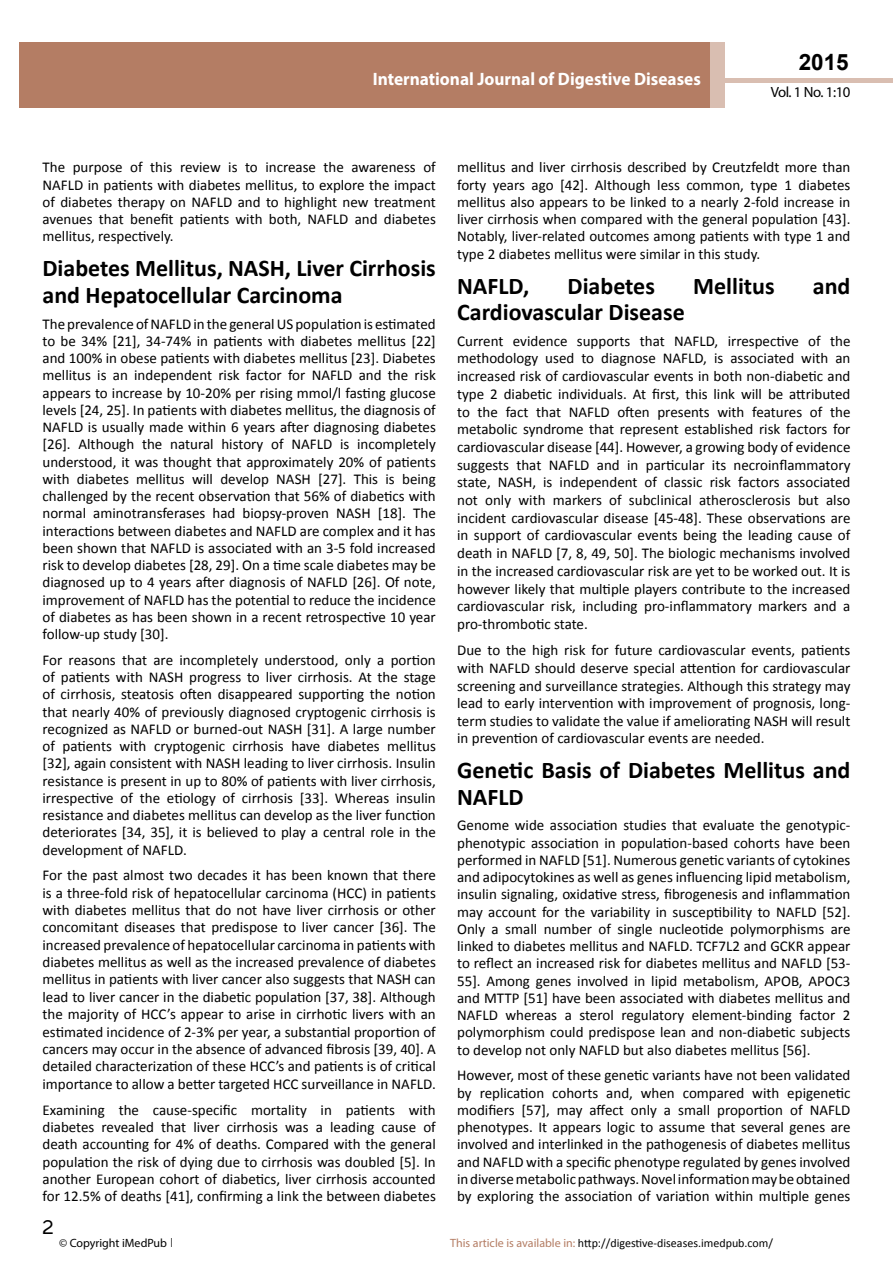
<style>
.page{position:relative;width:893px;height:1263px;background:#fff}
.page>*{position:absolute;margin:0;border:0;box-sizing:border-box;transform-origin:0 0}
.t1{font:25.5px "Tunga";color:#000}
.t2{font:700 24px/26.4px "Calibri";color:#000}
.t3{font:700 22.5px "Arial";color:#000}
.t4{font:700 18px "Myriad Pro";color:#fff;scale:.96 1}
.t5{font:15px/17.2px "Calibri";color:#000;text-align:justify}
.t6{font:14.85px "Myriad Pro";letter-spacing:-.03em;color:#000}
.t7{font:12px "Calibri";color:#000}
.t8{font:12px "Myriad Pro";color:#000}
.s1{font-family:"Tunga"}
.s2{font-family:"Myriad Pro";color:#b47d64}
</style>
<div class="page">
<hr style="left:725px;top:78px;width:168px;height:4px;background:#d9beb1">
<div style="left:19px;top:42px;width:690px;height:66px;background:#b47d64"></div>
<div style="left:709px;top:42px;width:16px;height:66px;background:#d9beb1"></div>
<p class="t4" style="left:373px;top:67px;width:343px">International Journal of Digestive Diseases</p>
<p class="t4" style="left:585px;top:74px;width:128px">ISSN 1698-9465</p>
<h3 class="t3" style="left:799px;top:47px;width:52px">2015</h3>
<p class="t6" style="left:771px;top:83px;width:81px">Vol. 1 No. 1:10</p>
<p class="t5" style="left:43px;top:159px;width:395px">The purpose of this review is to increase the awareness of NAFLD in patients with diabetes mellitus, to explore the impact of diabetes therapy on NAFLD and to highlight new treatment avenues that benefit patients with both, NAFLD and diabetes mellitus, respectively.</p>
<h2 class="t2" style="left:43px;top:255px;width:395px">Diabetes Mellitus, NASH, Liver Cirrhosis and Hepatocellular Carcinoma</h2>
<p class="t5" style="left:43px;top:315px;width:395px">The prevalence of NAFLD in the general US population is estimated to be 34% [21], 34-74% in patients with diabetes mellitus [22] and 100% in obese patients with diabetes mellitus [23]. Diabetes mellitus is an independent risk factor for NAFLD and the risk appears to increase by 10-20% per rising mmol/l fasting glucose levels [24, 25]. In patients with diabetes mellitus, the diagnosis of NAFLD is usually made within 6 years after diagnosing diabetes [26]. Although the natural history of NAFLD is incompletely understood, it was thought that approximately 20% of patients with diabetes mellitus will develop NASH [27]. This is being challenged by the recent observation that 56% of diabetics with normal aminotransferases had biopsy-proven NASH [18]. The interactions between diabetes and NAFLD are complex and it has been shown that NAFLD is associated with an 3-5 fold increased risk to develop diabetes [28, 29]. On a time scale diabetes may be diagnosed up to 4 years after diagnosis of NAFLD [26]. Of note, improvement of NAFLD has the potential to reduce the incidence of diabetes as has been shown in a recent retrospective 10 year follow-up study [30].</p>
<p class="t5" style="left:43px;top:651px;width:395px">For reasons that are incompletely understood, only a portion of patients with NASH progress to liver cirrhosis. At the stage of cirrhosis, steatosis often disappeared supporting the notion that nearly 40% of previously diagnosed cryptogenic cirrhosis is recognized as NAFLD or burned-out NASH [31]. A large number of patients with cryptogenic cirrhosis have diabetes mellitus [32], again consistent with NASH leading to liver cirrhosis. Insulin resistance is present in up to 80% of patients with liver cirrhosis, irrespective of the etiology of cirrhosis [33]. Whereas insulin resistance and diabetes mellitus can develop as the liver function deteriorates [34, 35], it is believed to play a central role in the development of NAFLD.</p>
<p class="t5" style="left:43px;top:867px;width:395px">For the past almost two decades it has been known that there is a three-fold risk of hepatocellular carcinoma (HCC) in patients with diabetes mellitus that do not have liver cirrhosis or other concomitant diseases that predispose to liver cancer [36]. The increased prevalence of hepatocellular carcinoma in patients with diabetes mellitus as well as the increased prevalence of diabetes mellitus in patients with liver cancer also suggests that NASH can lead to liver cancer in the diabetic population [37, 38]. Although the majority of HCC’s appear to arise in cirrhotic livers with an estimated incidence of 2-3% per year, a substantial proportion of cancers may occur in the absence of advanced fibrosis [39, 40]. A detailed characterization of these HCC’s and patients is of critical importance to allow a better targeted HCC surveillance in NAFLD.</p>
<p class="t5" style="left:43px;top:1101px;width:395px">Examining the cause-specific mortality in patients with diabetes revealed that liver cirrhosis was a leading cause of death accounting for 4% of deaths. Compared with the general population the risk of dying due to cirrhosis was doubled [5]. In another European cohort of diabetics, liver cirrhosis accounted for 12.5% of deaths [41], confirming a link the between diabetes</p>
<h1 class="t1" style="left:42px;top:1210px;width:13px">2</h1>
<p class="t5" style="left:457px;top:159px;width:395px">mellitus and liver cirrhosis described by Creutzfeldt more than forty years ago [42]. Although less common, type 1 diabetes mellitus also appears to be linked to a nearly 2-fold increase in liver cirrhosis when compared with the general population [43].<br>Notably, liver-related outcomes among patients with type 1 and type 2 diabetes mellitus were similar in this study.</p>
<h2 class="t2" style="left:457px;top:272px;width:74px">NAFLD,</h2>
<h2 class="t2" style="left:568px;top:272px;width:89px">Diabetes</h2>
<h2 class="t2" style="left:693px;top:272px;width:83px">Mellitus</h2>
<h2 class="t2" style="left:813px;top:272px;width:39px">and</h2>
<h2 class="t2" style="left:457px;top:299px;width:229px">Cardiovascular Disease</h2>
<p class="t5" style="left:457px;top:332px;width:395px;line-height:17.7px">Current evidence supports that NAFLD, irrespective of the methodology used to diagnose NAFLD, is associated with an increased risk of cardiovascular events in both non-diabetic and type 2 diabetic individuals. At first, this link will be attributed to the fact that NAFLD often presents with features of the metabolic syndrome that represent established risk factors for cardiovascular disease [44]. However, a growing body of evidence suggests that NAFLD and in particular its necroinflammatory state, NASH, is independent of classic risk factors associated not only with markers of subclinical atherosclerosis but also incident cardiovascular disease [45-48]. These observations are in support of cardiovascular events being the leading cause of death in NAFLD [7, 8, 49, 50]. The biologic mechanisms involved in the increased cardiovascular risk are yet to be worked out. It is however likely that multiple players contribute to the increased cardiovascular risk, including pro-inflammatory markers and a pro-thrombotic state.</p>
<p class="t5" style="left:457px;top:641px;width:395px">Due to the high risk for future cardiovascular events, patients with NAFLD should deserve special attention for cardiovascular screening and surveillance strategies. Although this strategy may lead to early intervention with improvement of prognosis, long&shy;term studies to validate the value if ameliorating NASH will result in prevention of cardiovascular events are needed.</p>
<h2 class="t2" style="left:457px;top:757px;width:395px">Genetic Basis of Diabetes Mellitus and<br>NAFLD</h2>
<p class="t5" style="left:457px;top:817px;width:395px">Genome wide association studies that evaluate the genotypic&shy;phenotypic association in population-based cohorts have been performed in NAFLD [51]. Numerous genetic variants of cytokines and adipocytokines as well as genes influencing lipid metabolism, insulin signaling, oxidative stress, fibrogenesis and inflammation may account for the variability in susceptibility to NAFLD [52].<br>Only a small number of single nucleotide polymorphisms are linked to diabetes mellitus and NAFLD. TCF7L2 and GCKR appear to reflect an increased risk for diabetes mellitus and NAFLD [53- 55]. Among genes involved in lipid metabolism, APOB, APOC3 and MTTP [51] have been associated with diabetes mellitus and NAFLD whereas a sterol regulatory element-binding factor 2 polymorphism could predispose lean and non-diabetic subjects to develop not only NAFLD but also diabetes mellitus [56].</p>
<p class="t5" style="left:457px;top:1067px;width:395px">However, most of these genetic variants have not been validated by replication cohorts and, when compared with epigenetic modifiers [57], may affect only a small proportion of NAFLD phenotypes. It appears logic to assume that several genes are involved and interlinked in the pathogenesis of diabetes mellitus and NAFLD with a specific phenotype regulated by genes involved in diverse metabolic pathways. Novel information may be obtained by exploring the association of variation within multiple genes</p>
<p class="t8" style="left:59px;top:1235px;width:115px">© Copyright iMedPub <span class="s1">|</span></p>
<p class="t7" style="left:450px;top:1235px;width:324px"><span class="s2">This article is available in:</span> http://digestive-diseases.imedpub.com/</p>
</div>
